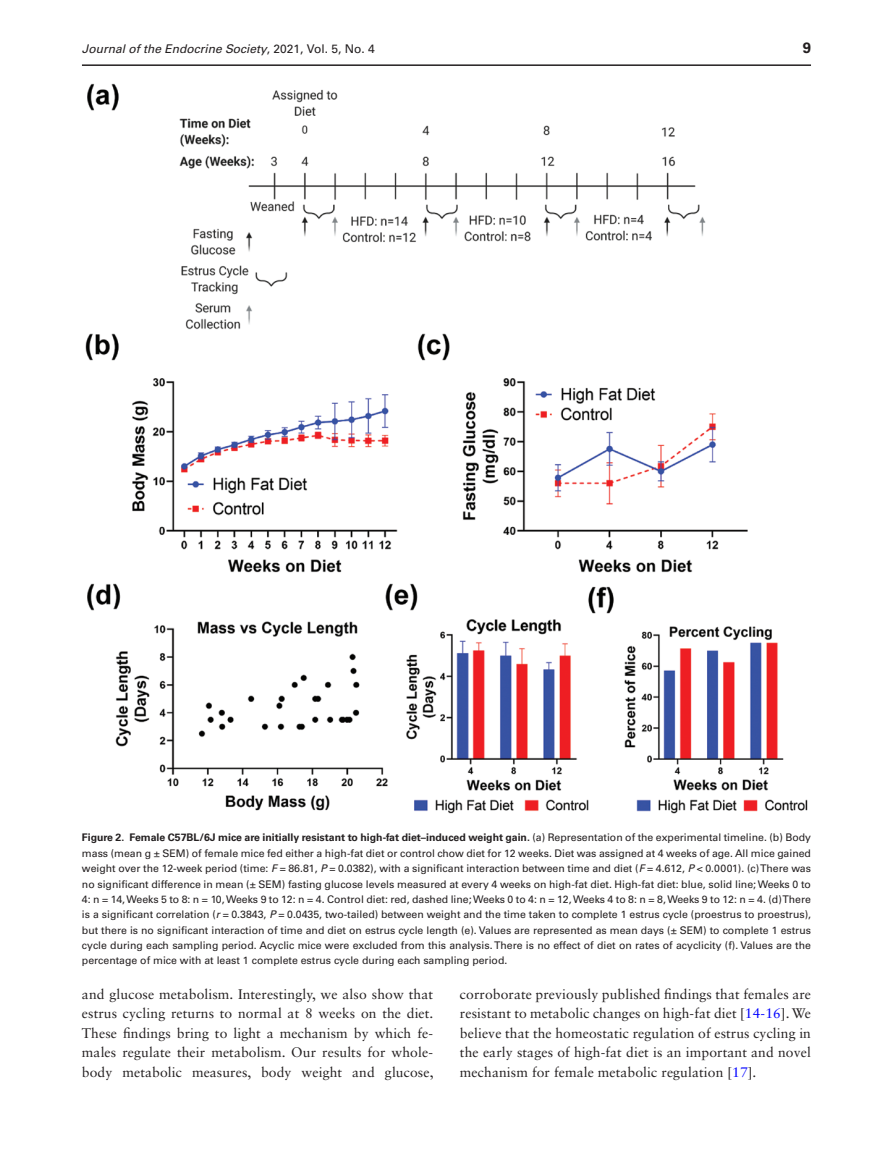
<style>
.page{position:relative;width:893px;height:1174px;background:#fff}
.page>*{position:absolute;margin:0;border:0;box-sizing:border-box;transform-origin:0 0}
.t1{font:700 15px "Univers LT Std";color:#231f20}
.t2{font:13.8px/19.5px "Sabon LT Std";letter-spacing:.01em;color:#231f20;text-align:justify}
.t3{font:italic 12px "Univers LT Std";color:#231f20}
.t4{font:10.5px/15.3px "Univers LT Std";color:#231f20;text-align:justify}
.s1{font-style:normal}
.s2{font-weight:700}
.s3{font-style:italic}
.s4{color:#00f}
</style>
<div class="page">
<hr style="left:82px;top:64px;width:729px;height:2px;background:#231f20">
<img style="left:85px;top:83px;width:723px;height:731px">
<p class="t3" style="left:82px;top:42px;width:294px">Journal of the Endocrine Society<span class="s1">, 2021, Vol. 5, No. 4</span></p>
<h1 class="t1" style="left:803px;top:39px;width:10px">9</h1>
<p class="t4" style="left:82px;top:830px;width:731px"><span class="s2">Figure 2. Female C57BL/6J mice are initially resistant to high-fat diet–induced weight gain.</span> (a) Representation of the experimental timeline. (b) Body mass (mean g ± SEM) of female mice fed either a high-fat diet or control chow diet for 12 weeks. Diet was assigned at 4 weeks of age. All mice gained weight over the 12-week period (time: <span class="s3">F</span> = 86.81, <span class="s3">P</span> = 0.0382), with a significant interaction between time and diet (<span class="s3">F</span> = 4.612, <span class="s3">P</span> &lt; 0.0001). (c) There was no significant difference in mean (± SEM) fasting glucose levels measured at every 4 weeks on high-fat diet. High-fat diet: blue, solid line; Weeks 0 to 4: n = 14, Weeks 5 to 8: n = 10, Weeks 9 to 12: n = 4. Control diet: red, dashed line; Weeks 0 to 4: n = 12, Weeks 4 to 8: n = 8, Weeks 9 to 12: n = 4. (d) There is a significant correlation (<span class="s3">r</span> = 0.3843, <span class="s3">P</span> = 0.0435, two-tailed) between weight and the time taken to complete 1 estrus cycle (proestrus to proestrus), but there is no significant interaction of time and diet on estrus cycle length (e). Values are represented as mean days (± SEM) to complete 1 estrus cycle during each sampling period. Acyclic mice were excluded from this analysis. There is no effect of diet on rates of acyclicity (f). Values are the percentage of mice with at least 1 complete estrus cycle during each sampling period.</p>
<p class="t2" style="left:82px;top:984px;width:353px">and glucose metabolism. Interestingly, we also show that estrus cycling returns to normal at 8 weeks on the diet.<br>These findings bring to light a mechanism by which fe&shy;males regulate their metabolism. Our results for whole&shy;body metabolic measures, body weight and glucose,</p>
<p class="t2" style="left:460px;top:984px;width:353px">corroborate previously published findings that females are resistant to metabolic changes on high-fat diet [<span class="s4">14-16</span>]. We believe that the homeostatic regulation of estrus cycling in the early stages of high-fat diet is an important and novel mechanism for female metabolic regulation [<span class="s4">17</span>].</p>
</div>
